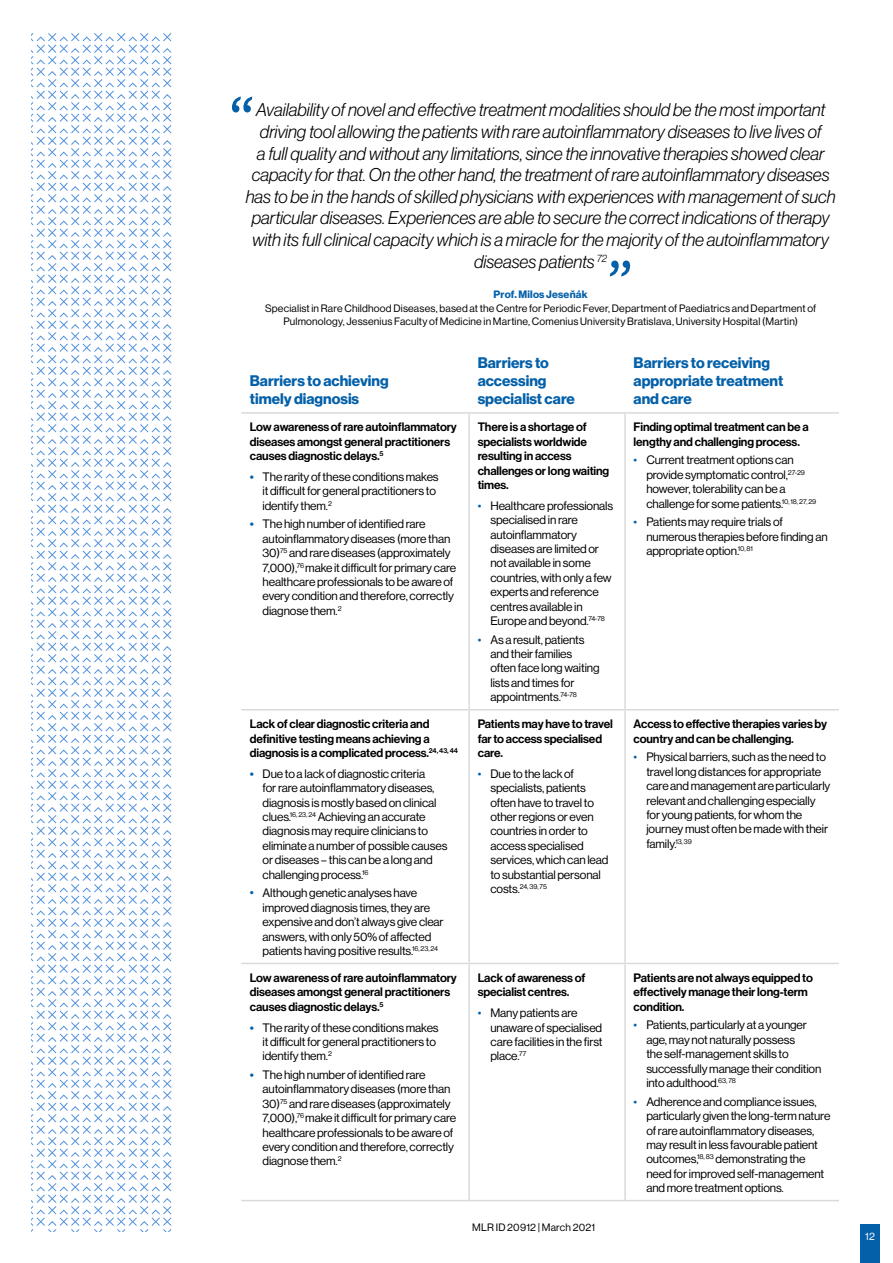
<style>
.page{position:relative;width:893px;height:1263px;background:#fff}
.page>*{position:absolute;margin:0;border:0;box-sizing:border-box;transform-origin:0 0}
.Time_Novartis_Blue{font:90px "Volta Modern Display 46 Light Ita";color:#0460a9}
.Time_Novartis_Blue-2{font:18px/21.6px "Volta Modern Display 46 Light Ita";letter-spacing:-.005em;color:#000;text-align:center}
.t1{font:700 15px/18px "Volta Modern Display 75";color:#0460a9}
.t2{font:12px/14.4px "Volta Modern Display 55 Roman";letter-spacing:-.01em;color:#000}
.t3{font:500 12px/14.4px "Volta Modern Display 65";letter-spacing:-.01em;color:#000}
.Address_phone{font:10.5px/13.5px "Volta Modern Display 55 Roman";letter-spacing:.015em;color:#000;text-align:center}
.Time_Novartis_Blue-3{font:10.5px "Volta Modern Display 55 Roman";letter-spacing:.02em;color:#000}
.Address_phone-2{font:700 10.5px "Volta Modern Display 75";letter-spacing:.015em;color:#0460a9}
.t4{font:10.5px "Volta Modern Display 55 Roman";color:#fff}
.t5{font:7.05px "Volta Modern Display 55 Roman";color:#000}
.s1{font-family:"Volta Modern Display 65";font-weight:500;color:#0460a9}
.s2{font-size:13.5px;color:#0460a9}
.s3{color:#0460a9}
.s4{font-size:12px}
</style>
<div class="page">
<div style="left:860px;top:1225px;width:19px;height:38px;background:#0460a9"></div>
<svg style="left:32px;top:33px;width:139px;height:1198px"></svg>
<hr style="left:241px;top:412px;width:228px;height:2px;background:#dadada">
<hr style="left:469px;top:412px;width:156px;height:2px;background:#dadada">
<hr style="left:468px;top:414px;width:2px;height:295px;background:#dadada">
<hr style="left:625px;top:412px;width:214px;height:2px;background:#dadada">
<hr style="left:624px;top:414px;width:2px;height:295px;background:#dadada">
<hr style="left:241px;top:709px;width:228px;height:1px;background:#dadada">
<hr style="left:469px;top:709px;width:156px;height:1px;background:#dadada">
<hr style="left:468px;top:710px;width:2px;height:253px;background:#dadada">
<hr style="left:625px;top:709px;width:214px;height:1px;background:#dadada">
<hr style="left:624px;top:710px;width:2px;height:253px;background:#dadada">
<hr style="left:241px;top:963px;width:228px;height:1px;background:#dadada">
<hr style="left:469px;top:963px;width:156px;height:1px;background:#dadada">
<hr style="left:468px;top:964px;width:2px;height:236px;background:#dadada">
<hr style="left:625px;top:963px;width:214px;height:1px;background:#dadada">
<hr style="left:624px;top:964px;width:2px;height:236px;background:#dadada">
<hr style="left:241px;top:1200px;width:228px;height:1px;background:#dadada">
<hr style="left:469px;top:1200px;width:156px;height:1px;background:#dadada">
<hr style="left:625px;top:1200px;width:214px;height:1px;background:#dadada">
<p class="Time_Novartis_Blue" style="left:223px;top:79px;width:27px">“</p>
<p class="Time_Novartis_Blue-2" style="left:246px;top:99px;width:591px">Availability of novel and effective treatment modalities should be the most important driving tool allowing the patients with rare autoinflammatory diseases to live lives of<br>a full quality and without any limitations, since the innovative therapies showed clear capacity for that. On the other hand, the treatment of rare autoinflammatory diseases has to be in the hands of skilled physicians with experiences with management of such particular diseases. Experiences are able to secure the correct indications of therapy with its full clinical capacity which is a miracle for the majority of the autoinflammatory diseases patients <sup>72</sup></p>
<p class="Address_phone-2" style="left:494px;top:288px;width:96px">Prof. Milos Jeseňák</p>
<p class="Address_phone" style="left:265px;top:301px;width:553px">Specialist in Rare Childhood Diseases, based at the Centre for Periodic Fever, Department of Paediatrics and Department of<br>Pulmonology, Jessenius Faculty of Medicine in Martine, Comenius University Bratislava, University Hospital (Martin)</p>
<p class="Time_Novartis_Blue" style="left:639px;top:294px;width:27px;rotate:-180deg">“</p>
<p class="t1" style="left:250px;top:372px;width:140px">Barriers to achieving timely diagnosis</p>
<p class="t3" style="left:250px;top:420px;width:209px">Low awareness of rare autoinflammatory diseases amongst general practitioners causes diagnostic delays.<sup>5</sup></p>
<p class="t2" style="left:263px;top:469px;width:178px;text-indent:-13px"><span class="s1">•</span> The rarity of these conditions makes it difficult for general practitioners to identify them.<sup>2</sup></p>
<p class="t2" style="left:263px;top:517px;width:195px;text-indent:-13px"><span class="s1">•</span> The high number of identified rare autoinflammatory diseases (more than 30)<sup>75</sup> and rare diseases (approximately 7,000),<sup>76</sup> make it difficult for primary care healthcare professionals to be aware of every condition and therefore, correctly diagnose them.<sup>2</sup></p>
<p class="t3" style="left:250px;top:717px;width:210px">Lack of clear diagnostic criteria and definitive testing means achieving a diagnosis is a complicated process.<sup>24,</sup> <sup>43,</sup> <sup>44</sup></p>
<p class="t2" style="left:263px;top:766px;width:186px;text-indent:-13px"><span class="s1">•</span> Due to a lack of diagnostic criteria<br>for rare autoinflammatory diseases, diagnosis is mostly based on clinical clues.<sup>16,</sup> <sup>23,</sup> <sup>24</sup> Achieving an accurate diagnosis may require clinicians to eliminate a number of possible causes or diseases – this can be a long and challenging process.<sup>16</sup></p>
<p class="t2" style="left:263px;top:886px;width:183px;text-indent:-13px"><span class="s2">•</span> Although genetic analyses have improved diagnosis times, they are expensive and don’t always give clear answers, with only 50% of affected patients having positive results.<sup>16,</sup> <sup>23,</sup> <sup>24</sup></p>
<p class="t3" style="left:250px;top:971px;width:209px">Low awareness of rare autoinflammatory diseases amongst general practitioners causes diagnostic delays.<sup>5</sup></p>
<p class="t2" style="left:263px;top:1020px;width:178px;text-indent:-13px"><span class="s1">•</span> The rarity of these conditions makes it difficult for general practitioners to identify them.<sup>2</sup></p>
<p class="t2" style="left:263px;top:1067px;width:195px;text-indent:-13px"><span class="s1">•</span> The high number of identified rare autoinflammatory diseases (more than 30)<sup>75</sup> and rare diseases (approximately 7,000),<sup>76</sup> make it difficult for primary care healthcare professionals to be aware of every condition and therefore, correctly diagnose them.<sup>2</sup></p>
<p class="t1" style="left:478px;top:354px;width:99px">Barriers to accessing specialist care</p>
<p class="t1" style="left:634px;top:354px;width:151px">Barriers to receiving appropriate treatment and care</p>
<p class="t3" style="left:478px;top:420px;width:133px">There is a shortage of specialists worldwide resulting in access challenges or long waiting times.</p>
<p class="t2" style="left:490px;top:498px;width:124px;text-indent:-13px"><span class="s3">•</span> Healthcare professionals specialised in rare autoinflammatory diseases are limited or not available in some countries, with only a few experts and reference centres available in<br>Europe and beyond.<sup>74-78</sup></p>
<p class="t2" style="left:490px;top:632px;width:111px;text-indent:-13px"><span class="s3">•</span> As a result, patients and their families often face long waiting lists and times for appointments.<sup>74-78</sup></p>
<p class="t3" style="left:478px;top:717px;width:137px">Patients may have to travel far to access specialised care.</p>
<p class="t2" style="left:490px;top:766px;width:120px;text-indent:-13px"><span class="s3">•</span> Due to the lack of specialists, patients often have to travel to other regions or even countries in order to access specialised services, which can lead to substantial personal</p>
<p class="t5" style="left:490px;top:883px;width:58px"><span class="s4">costs.</span>24, 39, 75</p>
<p class="t3" style="left:634px;top:420px;width:177px">Finding optimal treatment can be a lengthy and challenging process.</p>
<p class="t2" style="left:646px;top:453px;width:171px;text-indent:-13px"><span class="s3">•</span> Current treatment options can provide symptomatic control,<sup>27-29 </sup>however, tolerability can be a challenge for some patients.<sup>10,</sup> <sup>18,</sup> <sup>27,</sup> <sup>29</sup></p>
<p class="t2" style="left:646px;top:515px;width:183px;text-indent:-13px"><span class="s3">•</span> Patients may require trials of numerous therapies before finding an appropriate option.<sup>10,</sup> <sup>81</sup></p>
<p class="t3" style="left:634px;top:717px;width:195px">Access to effective therapies varies by country and can be challenging.</p>
<p class="t2" style="left:646px;top:750px;width:186px;text-indent:-13px"><span class="s3">•</span> Physical barriers, such as the need to travel long distances for appropriate care and management are particularly relevant and challenging especially for young patients, for whom the journey must often be made with their family.<sup>13,</sup> <sup>39</sup></p>
<p class="t3" style="left:478px;top:971px;width:109px">Lack of awareness of specialist centres.</p>
<p class="t2" style="left:490px;top:1006px;width:114px;text-indent:-13px"><span class="s3">•</span> Many patients are unaware of specialised care facilities in the first place.<sup>77</sup></p>
<p class="Time_Novartis_Blue-3" style="left:472px;top:1221px;width:124px">MLR ID 20912 | March 2021</p>
<p class="t3" style="left:634px;top:971px;width:181px">Patients are not always equipped to effectively manage their long-term condition.</p>
<p class="t2" style="left:646px;top:1018px;width:177px;text-indent:-13px"><span class="s3">•</span> Patients, particularly at a younger age, may not naturally possess<br>the self-management skills to successfully manage their condition into adulthood.<sup>63,</sup> <sup>78</sup></p>
<p class="t2" style="left:646px;top:1094px;width:186px;text-indent:-13px"><span class="s3">•</span> Adherence and compliance issues, particularly given the long-term nature of rare autoinflammatory diseases, may result in less favourable patient outcomes,<sup>18,</sup> <sup>83</sup> demonstrating the need for improved self-management and more treatment options.</p>
<p class="t4" style="left:865px;top:1230px;width:11px">12</p>
</div>
